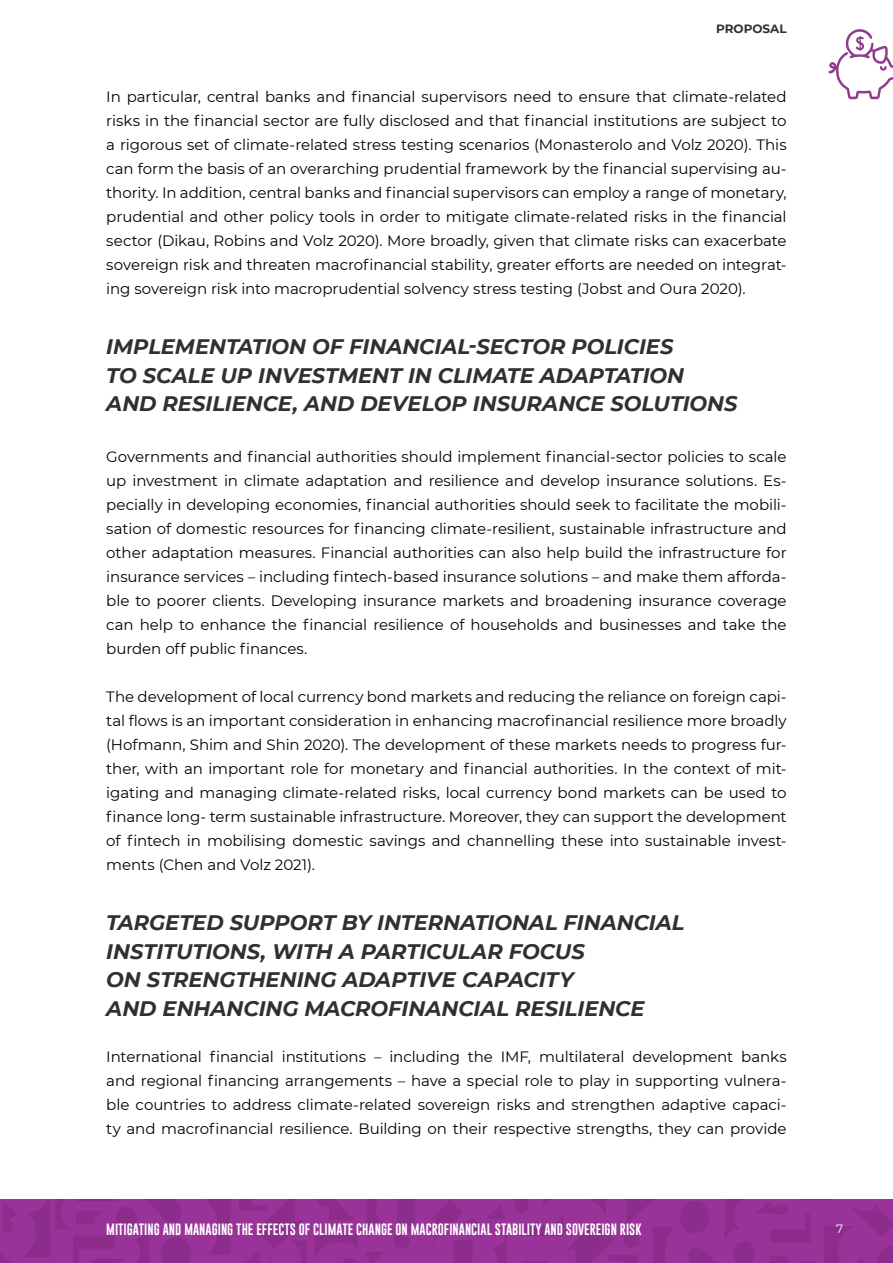
<style>
.page{position:relative;width:893px;height:1263px;background:#fff}
.page>*{position:absolute;margin:0;border:0;box-sizing:border-box;transform-origin:0 0}
.t1{font:italic 700 21px/28.5px "Montserrat";letter-spacing:-.005em;color:#2f302f}
.t2{font:15px/24px "Montserrat";letter-spacing:-.005em;color:#000;text-align:justify}
.t3{font:12px "Gobold";color:#fff}
.t4{font:700 12px "Montserrat";color:#2f302f}
.t5{font:12px "Montserrat";color:#fff}
</style>
<div class="page">
<div style="left:0;top:1199px;width:893px;height:64px;background:#939"></div>
<svg style="left:514px;top:1199px;width:379px;height:64px"></svg>
<svg style="left:430px;top:1200px;width:77px;height:63px"></svg>
<svg style="left:0;top:1199px;width:415px;height:64px"></svg>
<svg style="left:828px;top:29px;width:65px;height:70px"></svg>
<p class="t4" style="left:716px;top:20px;width:72px">PROPOSAL</p>
<p class="t2" style="left:106px;top:84px;width:682px">In particular, central banks and financial supervisors need to ensure that climate-related risks in the financial sector are fully disclosed and that financial institutions are subject to a rigorous set of climate-related stress testing scenarios (Monasterolo and Volz 2020). This can form the basis of an overarching prudential framework by the financial supervising au&shy;thority. In addition, central banks and financial supervisors can employ a range of monetary, prudential and other policy tools in order to mitigate climate-related risks in the financial sector (Dikau, Robins and Volz 2020). More broadly, given that climate risks can exacerbate sovereign risk and threaten macrofinancial stability, greater efforts are needed on integrat&shy;ing sovereign risk into macroprudential solvency stress testing (Jobst and Oura 2020).</p>
<h1 class="t1" style="left:106px;top:331px;width:633px">IMPLEMENTATION OF FINANCIAL-SECTOR POLICIES<br>TO SCALE UP INVESTMENT IN CLIMATE ADAPTATION<br>AND RESILIENCE, AND DEVELOP INSURANCE SOLUTIONS</h1>
<p class="t2" style="left:106px;top:444px;width:682px">Governments and financial authorities should implement financial-sector policies to scale up investment in climate adaptation and resilience and develop insurance solutions. Es&shy;pecially in developing economies, financial authorities should seek to facilitate the mobili&shy;sation of domestic resources for financing climate-resilient, sustainable infrastructure and other adaptation measures. Financial authorities can also help build the infrastructure for insurance services – including fintech-based insurance solutions – and make them afforda&shy;ble to poorer clients. Developing insurance markets and broadening insurance coverage can help to enhance the financial resilience of households and businesses and take the burden off public finances.</p>
<p class="t2" style="left:106px;top:684px;width:682px">The development of local currency bond markets and reducing the reliance on foreign capi&shy;tal flows is an important consideration in enhancing macrofinancial resilience more broadly (Hofmann, Shim and Shin 2020). The development of these markets needs to progress fur&shy;ther, with an important role for monetary and financial authorities. In the context of mit&shy;igating and managing climate-related risks, local currency bond markets can be used to finance long- term sustainable infrastructure. Moreover, they can support the development of fintech in mobilising domestic savings and channelling these into sustainable invest&shy;ments (Chen and Volz 2021).</p>
<h1 class="t1" style="left:106px;top:907px;width:580px">TARGETED SUPPORT BY INTERNATIONAL FINANCIAL INSTITUTIONS, WITH A PARTICULAR FOCUS<br>ON STRENGTHENING ADAPTIVE CAPACITY<br>AND ENHANCING MACROFINANCIAL RESILIENCE</h1>
<p class="t2" style="left:106px;top:1044px;width:682px">International financial institutions – including the IMF, multilateral development banks and regional financing arrangements – have a special role to play in supporting vulnera&shy;ble countries to address climate-related sovereign risks and strengthen adaptive capaci&shy;ty and macrofinancial resilience. Building on their respective strengths, they can provide</p>
<p class="t3" style="left:106px;top:1222px;width:537px">MITIGATING AND MANAGING THE EFFECTS OF CLIMATE CHANGE ON MACROFINANCIAL STABILITY AND SOVEREIGN RISK</p>
<p class="t5" style="left:836px;top:1221px;width:9px">7</p>
</div>
